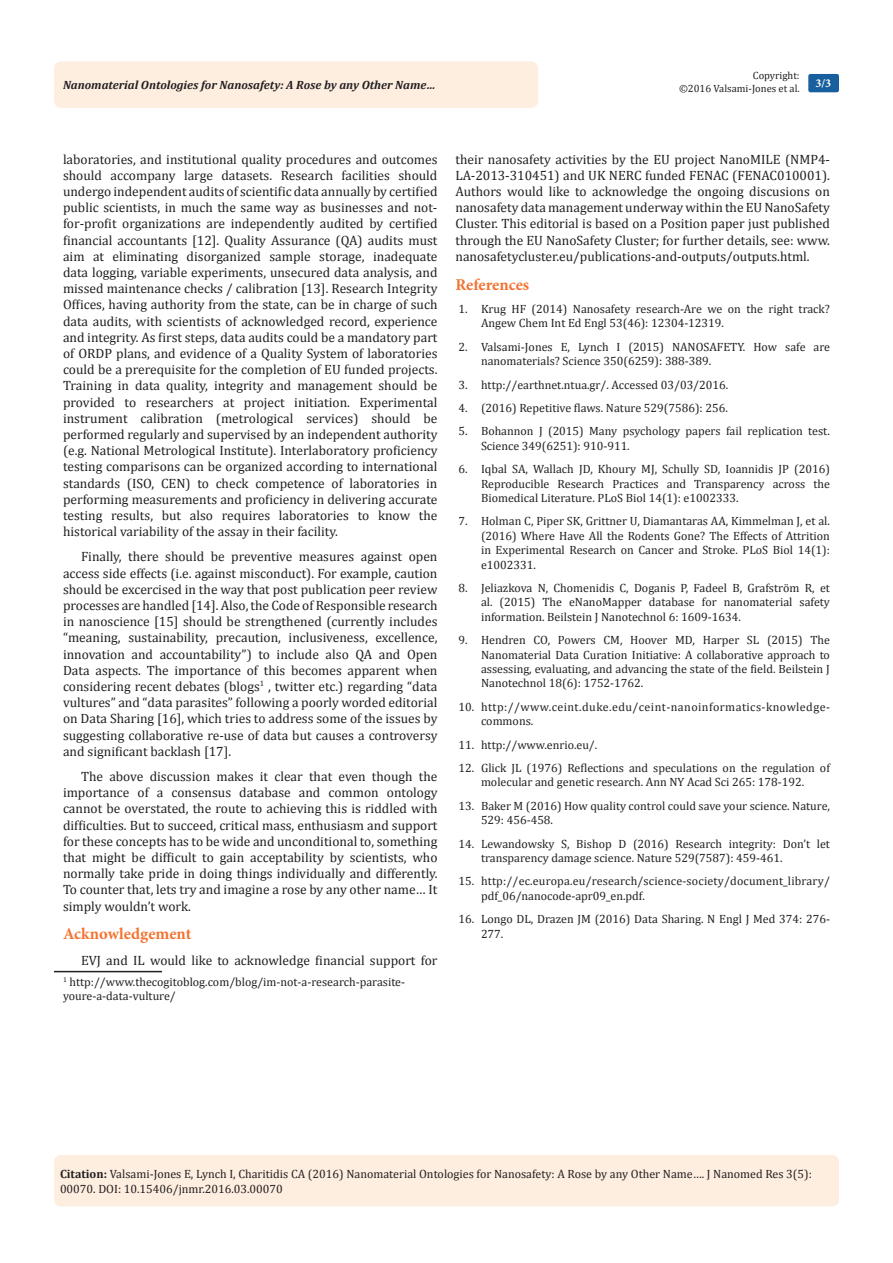
<style>
.page{position:relative;width:893px;height:1263px;background:#fff}
.page>*{position:absolute;margin:0;border:0;box-sizing:border-box;transform-origin:0 0}
.t1{font:700 16.5px "Minion Pro";color:#f37331}
.t2{font:13.5px/16.2px "Cambria";color:#231f20;text-align:justify}
.Citation{font:12px/14.4px "Cambria";color:#231f20}
.Citation-2{font:12px/14.4px "Cambria";letter-spacing:.035em;color:#231f20}
.t3{font:italic 700 12px "Cambria";color:#231f20}
.t4{font:700 12px "Minion Pro";color:#fff}
.t5{font:10.5px/12.6px "Cambria";color:#231f20;text-align:right}
.s1{font-weight:700}
</style>
<div class="page">
<div style="left:54px;top:61px;width:484px;height:47px;background:#feeee0;border-radius:8px"></div>
<div style="left:808px;top:74px;width:31px;height:18px;background:#18609d;border-radius:2px"></div>
<div style="left:54px;top:1155px;width:785px;height:51px;background:#feeee0;border-radius:7px"></div>
<hr style="left:54px;top:971px;width:108px;height:1px;background:#231f20">
<p class="t5" style="left:679px;top:69px;width:122px">Copyright:<br>©2016 Valsami-Jones et al.</p>
<p class="t3" style="left:63px;top:77px;width:374px">Nanomaterial Ontologies for Nanosafety: A Rose by any Other Name…</p>
<p class="t4" style="left:815px;top:75px;width:17px">3/3</p>
<p class="t2" style="left:63px;top:151px;width:376px">laboratories, and institutional quality procedures and outcomes should accompany large datasets. Research facilities should undergo independent audits of scientific data annually by certified public scientists, in much the same way as businesses and not&shy;for-profit organizations are independently audited by certified financial accountants [12]. Quality Assurance (QA) audits must aim at eliminating disorganized sample storage, inadequate data logging, variable experiments, unsecured data analysis, and missed maintenance checks / calibration [13]. Research Integrity Offices, having authority from the state, can be in charge of such data audits, with scientists of acknowledged record, experience and integrity. As first steps, data audits could be a mandatory part of ORDP plans, and evidence of a Quality System of laboratories could be a prerequisite for the completion of EU funded projects.<br>Training in data quality, integrity and management should be provided to researchers at project initiation. Experimental instrument calibration (metrological services) should be performed regularly and supervised by an independent authority (e.g. National Metrological Institute). Interlaboratory proficiency testing comparisons can be organized according to international standards (ISO, CEN) to check competence of laboratories in performing measurements and proficiency in delivering accurate testing results, but also requires laboratories to know the historical variability of the assay in their facility.</p>
<p class="t2" style="left:63px;top:549px;width:376px;text-indent:18px">Finally, there should be preventive measures against open access side effects (i.e. against misconduct). For example, caution should be excercised in the way that post publication peer review processes are handled [14]. Also, the Code of Responsible research in nanoscience [15] should be strengthened (currently includes “meaning, sustainability, precaution, inclusiveness, excellence, innovation and accountability”) to include also QA and Open Data aspects. The importance of this becomes apparent when considering recent debates (blogs<sup>1</sup> , twitter etc.) regarding “data vultures” and “data parasites” following a poorly worded editorial on Data Sharing [16], which tries to address some of the issues by suggesting collaborative re-use of data but causes a controversy and significant backlash [17].</p>
<p class="t2" style="left:63px;top:768px;width:376px;text-indent:18px">The above discussion makes it clear that even though the importance of a consensus database and common ontology cannot be overstated, the route to achieving this is riddled with difficulties. But to succeed, critical mass, enthusiasm and support for these concepts has to be wide and unconditional to, something that might be difficult to gain acceptability by scientists, who normally take pride in doing things individually and differently.<br>To counter that, lets try and imagine a rose by any other name… It simply wouldn’t work.</p>
<p class="t1" style="left:63px;top:922px;width:130px">Acknowledgement</p>
<p class="t2" style="left:81px;top:952px;width:358px">EVJ and IL would like to acknowledge financial support for</p>
<p class="Citation" style="left:63px;top:975px;width:344px"><sup>1</sup> http://www.thecogitoblog.com/blog/im-not-a-research-parasite&shy;youre-a-data-vulture/</p>
<p class="t2" style="left:455px;top:151px;width:376px">their nanosafety activities by the EU project NanoMILE (NMP4- LA-2013-310451) and UK NERC funded FENAC (FENAC010001).<br>Authors would like to acknowledge the ongoing discusions on nanosafety data management underway within the EU NanoSafety Cluster. This editorial is based on a Position paper just published through the EU NanoSafety Cluster; for further details, see: www. nanosafetycluster.eu/publications-and-outputs/outputs.html.</p>
<p class="t1" style="left:455px;top:273px;width:75px">References</p>
<p class="Citation" style="left:481px;top:302px;width:350px;text-indent:-22px">1. Krug HF (2014) Nanosafety research-Are we on the right track?<br>Angew Chem Int Ed Engl 53(46): 12304-12319.</p>
<p class="Citation" style="left:481px;top:339px;width:350px;text-indent:-22px">2. Valsami-Jones E, Lynch I (2015) NANOSAFETY. How safe are nanomaterials? Science 350(6259): 388-389.</p>
<p class="Citation" style="left:458px;top:377px;width:271px">3. http://earthnet.ntua.gr/. Accessed 03/03/2016.</p>
<p class="Citation" style="left:458px;top:401px;width:271px">4. (2016) Repetitive flaws. Nature 529(7586): 256.</p>
<p class="Citation" style="left:481px;top:424px;width:350px;text-indent:-22px">5. Bohannon J (2015) Many psychology papers fail replication test.<br>Science 349(6251): 910-911.</p>
<p class="Citation" style="left:481px;top:462px;width:350px;text-align:justify;text-indent:-22px">6. Iqbal SA, Wallach JD, Khoury MJ, Schully SD, Ioannidis JP (2016)<br>Reproducible Research Practices and Transparency across the Biomedical Literature. PLoS Biol 14(1): e1002333.</p>
<p class="Citation" style="left:481px;top:514px;width:350px;text-align:justify;text-indent:-22px">7. Holman C, Piper SK, Grittner U, Diamantaras AA, Kimmelman J, et al. (2016) Where Have All the Rodents Gone? The Effects of Attrition in Experimental Research on Cancer and Stroke. PLoS Biol 14(1): e1002331.</p>
<p class="Citation" style="left:481px;top:581px;width:350px;text-align:justify;text-indent:-22px">8. Jeliazkova N, Chomenidis C, Doganis P, Fadeel B, Grafström R, et al. (2015) The eNanoMapper database for nanomaterial safety information. Beilstein J Nanotechnol 6: 1609-1634.</p>
<p class="Citation" style="left:481px;top:633px;width:350px;text-align:justify;text-indent:-22px">9. Hendren CO, Powers CM, Hoover MD, Harper SL (2015) The Nanomaterial Data Curation Initiative: A collaborative approach to assessing, evaluating, and advancing the state of the field. Beilstein J Nanotechnol 18(6): 1752-1762.</p>
<p class="Citation-2" style="left:481px;top:699px;width:351px;text-indent:-22px">10. http://www.ceint.duke.edu/ceint-nanoinformatics-knowledge&shy;commons.</p>
<p class="Citation" style="left:458px;top:737px;width:140px">11. http://www.enrio.eu/.</p>
<p class="Citation" style="left:458px;top:761px;width:373px;text-align:center">12. Glick JL (1976) Reflections and speculations on the regulation of molecular and genetic research. Ann NY Acad Sci 265: 178-192.</p>
<p class="Citation" style="left:481px;top:798px;width:350px;text-indent:-22px">13. Baker M (2016) How quality control could save your science. Nature,<br>529: 456-458.</p>
<p class="Citation" style="left:481px;top:836px;width:350px;text-indent:-22px">14. Lewandowsky S, Bishop D (2016) Research integrity: Don’t let transparency damage science. Nature 529(7587): 459-461.</p>
<p class="Citation" style="left:481px;top:874px;width:350px;text-indent:-22px">15. http://ec.europa.eu/research/science-society/document_library/ pdf_06/nanocode-apr09_en.pdf.</p>
<p class="Citation" style="left:481px;top:912px;width:350px;text-indent:-22px">16. Longo DL, Drazen JM (2016) Data Sharing. N Engl J Med 374: 276-<br>277.</p>
<p class="Citation" style="left:60px;top:1167px;width:753px"><span class="s1">Citation:</span> Valsami-Jones E, Lynch I, Charitidis CA (2016) Nanomaterial Ontologies for Nanosafety: A Rose by any Other Name…. J Nanomed Res 3(5):<br>00070. DOI: 10.15406/jnmr.2016.03.00070</p>
</div>
